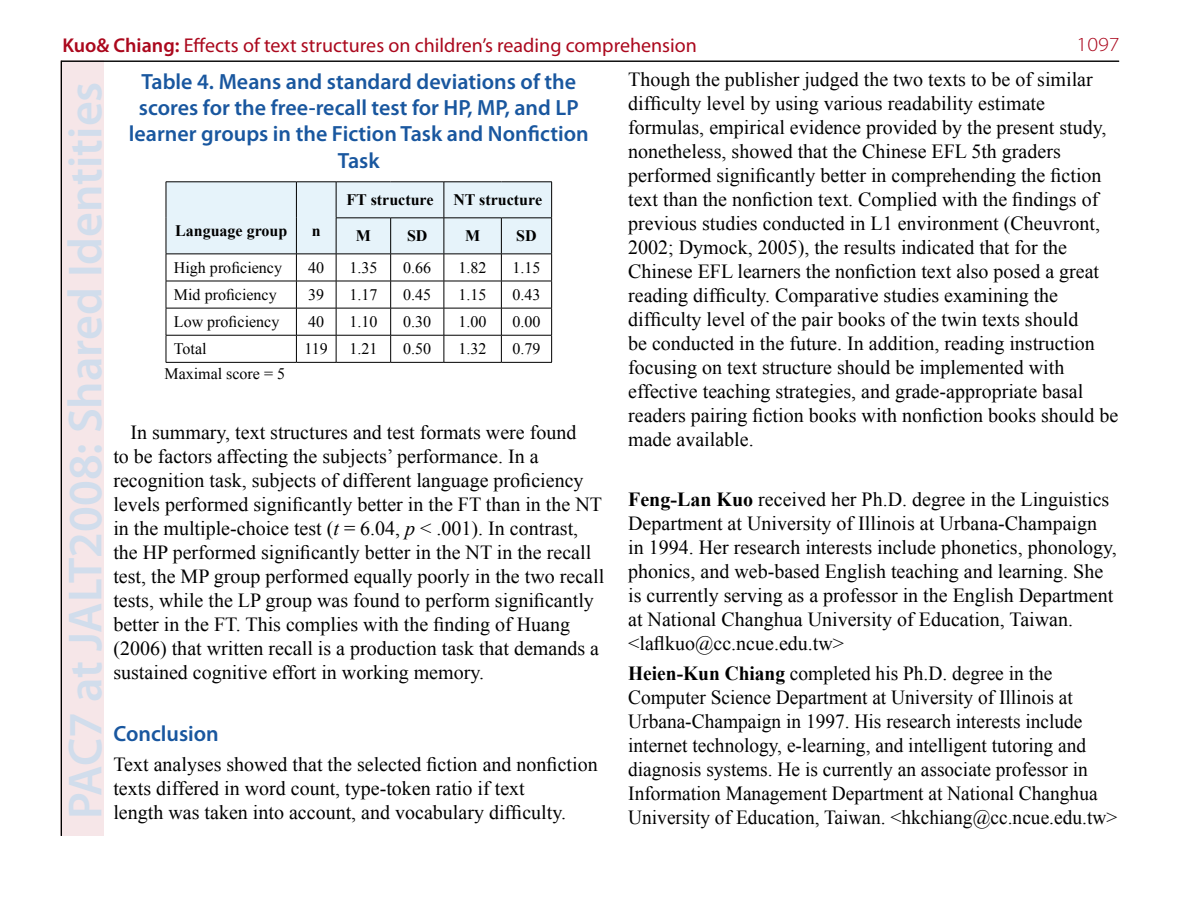
<style>
.page{position:relative;width:1191px;height:908px;background:#fff}
.page>*{position:absolute;margin:0;border:0;box-sizing:border-box;transform-origin:0 0}
.t1{font:600 48px "Myriad Pro";color:#d1ddec}
.t2{font:600 22px/26.4px "Myriad Pro";color:#19579f;text-align:center}
.t3{font:20px/24px "Times New Roman";color:#000}
.t4{font:20px "Myriad Pro";color:#ab081d}
.t5{font:300 20px "Myriad Pro";color:#ab081d;scale:1.1 1}
.t6{font:16px "Times New Roman";color:#000}
.t7{font:700 16px "Times New Roman";color:#000}
.s1{font-weight:600}
.s2{font-style:italic}
.s3{font-weight:700}
</style>
<div class="page">
<div style="left:60px;top:61px;width:44px;height:774px;background:#f6e6e8"></div>
<hr style="left:61px;top:61px;width:1px;height:774px;background:#000">
<hr style="left:61px;top:61px;width:1058px;height:1px;background:#000">
<hr style="left:166px;top:181px;width:130px;height:1px;background:#000">
<hr style="left:296px;top:181px;width:40px;height:1px;background:#000">
<hr style="left:336px;top:181px;width:55px;height:1px;background:#000">
<hr style="left:391px;top:181px;width:53px;height:1px;background:#000">
<hr style="left:444px;top:181px;width:57px;height:1px;background:#000">
<hr style="left:501px;top:181px;width:51px;height:1px;background:#000">
<hr style="left:166px;top:362px;width:130px;height:1px;background:#000">
<hr style="left:296px;top:362px;width:40px;height:1px;background:#000">
<hr style="left:336px;top:362px;width:55px;height:1px;background:#000">
<hr style="left:391px;top:362px;width:53px;height:1px;background:#000">
<hr style="left:444px;top:362px;width:57px;height:1px;background:#000">
<svg style="left:166px;top:182px;width:386px;height:180px"></svg>
<hr style="left:501px;top:335px;width:51px;height:1px;background:#000">
<hr style="left:501px;top:362px;width:51px;height:1px;background:#000">
<p class="t4" style="left:62px;top:33px;width:636px"><span class="s1">Kuo&amp; Chiang:</span> Effects of text structures on children’s reading comprehension</p>
<p class="t5" style="left:1076px;top:32px;width:41px">1097</p>
<h1 class="t1" style="left:55px;top:818px;width:738px;rotate:-90deg">PAC7 at JALT2008: Shared Identities</h1>
<p class="t2" style="left:129px;top:67px;width:461px">Table 4. Means and standard deviations of the scores for the free-recall test for HP, MP, and LP learner groups in the Fiction Task and Nonfiction Task</p>
<p class="t3" style="left:628px;top:67px;width:491px">Though the publisher judged the two texts to be of similar difficulty level by using various readability estimate formulas, empirical evidence provided by the present study, nonetheless, showed that the Chinese EFL 5th graders performed significantly better in comprehending the fiction text than the nonfiction text. Complied with the findings of previous studies conducted in L1 environment (Cheuvront, 2002; Dymock, 2005), the results indicated that for the Chinese EFL learners the nonfiction text also posed a great reading difficulty. Comparative studies examining the difficulty level of the pair books of the twin texts should<br>be conducted in the future. In addition, reading instruction focusing on text structure should be implemented with effective teaching strategies, and grade-appropriate basal readers pairing fiction books with nonfiction books should be made available.</p>
<p class="t7" style="left:346px;top:190px;width:197px">FT structure NT structure</p>
<p class="t7" style="left:356px;top:226px;width:17px">M</p>
<p class="t7" style="left:407px;top:226px;width:22px">SD</p>
<p class="t7" style="left:465px;top:226px;width:17px">M</p>
<p class="t7" style="left:516px;top:226px;width:22px">SD</p>
<p class="t7" style="left:175px;top:221px;width:114px">Language group</p>
<p class="t7" style="left:312px;top:221px;width:10px">n</p>
<p class="t6" style="left:174px;top:258px;width:109px">High proficiency</p>
<p class="t6" style="left:308px;top:258px;width:17px">40</p>
<p class="t6" style="left:349px;top:258px;width:29px">1.35</p>
<p class="t6" style="left:403px;top:258px;width:29px">0.66</p>
<p class="t6" style="left:458px;top:258px;width:29px">1.82</p>
<p class="t6" style="left:512px;top:258px;width:29px">1.15</p>
<p class="t6" style="left:174px;top:285px;width:104px">Mid proficiency</p>
<p class="t6" style="left:308px;top:285px;width:17px">39</p>
<p class="t6" style="left:349px;top:285px;width:29px">1.17</p>
<p class="t6" style="left:403px;top:285px;width:29px">0.45</p>
<p class="t6" style="left:458px;top:285px;width:29px">1.15</p>
<p class="t6" style="left:512px;top:285px;width:29px">0.43</p>
<p class="t6" style="left:174px;top:312px;width:107px">Low proficiency</p>
<p class="t6" style="left:308px;top:312px;width:17px">40</p>
<p class="t6" style="left:349px;top:312px;width:29px">1.10</p>
<p class="t6" style="left:403px;top:312px;width:29px">0.30</p>
<p class="t6" style="left:458px;top:312px;width:29px">1.00</p>
<p class="t6" style="left:512px;top:312px;width:29px">0.00</p>
<p class="t6" style="left:174px;top:339px;width:34px">Total</p>
<p class="t6" style="left:304px;top:339px;width:25px">119</p>
<p class="t6" style="left:349px;top:339px;width:29px">1.21</p>
<p class="t6" style="left:403px;top:339px;width:29px">0.50</p>
<p class="t6" style="left:458px;top:339px;width:29px">1.32</p>
<p class="t6" style="left:512px;top:339px;width:29px">0.79</p>
<p class="t6" style="left:164px;top:365px;width:122px">Maximal score = 5</p>
<p class="t3" style="left:113px;top:419px;width:492px;text-indent:17px">In summary, text structures and test formats were found<br>to be factors affecting the subjects’ performance. In a recognition task, subjects of different language proficiency levels performed significantly better in the FT than in the NT in the multiple-choice test (<span class="s2">t</span> = 6.04, <span class="s2">p</span> &lt; .001). In contrast, the HP performed significantly better in the NT in the recall test, the MP group performed equally poorly in the two recall tests, while the LP group was found to perform significantly better in the FT. This complies with the finding of Huang (2006) that written recall is a production task that demands a sustained cognitive effort in working memory.</p>
<p class="t3" style="left:628px;top:486px;width:490px"><span class="s3">Feng-Lan Kuo</span> received her Ph.D. degree in the Linguistics Department at University of Illinois at Urbana-Champaign in 1994. Her research interests include phonetics, phonology, phonics, and web-based English teaching and learning. She is currently serving as a professor in the English Department at National Changhua University of Education, Taiwan. &lt;laflkuo@cc.ncue.edu.tw&gt;</p>
<p class="t3" style="left:628px;top:660px;width:490px"><span class="s3">Heien-Kun Chiang</span> completed his Ph.D. degree in the Computer Science Department at University of Illinois at Urbana-Champaign in 1997. His research interests include internet technology, e-learning, and intelligent tutoring and diagnosis systems. He is currently an associate professor in Information Management Department at National Changhua University of Education, Taiwan. &lt;hkchiang@cc.ncue.edu.tw&gt;</p>
<p class="t2" style="left:113px;top:719px;width:107px">Conclusion</p>
<p class="t3" style="left:113px;top:751px;width:486px">Text analyses showed that the selected fiction and nonfiction texts differed in word count, type-token ratio if text<br>length was taken into account, and vocabulary difficulty.</p>
</div>
